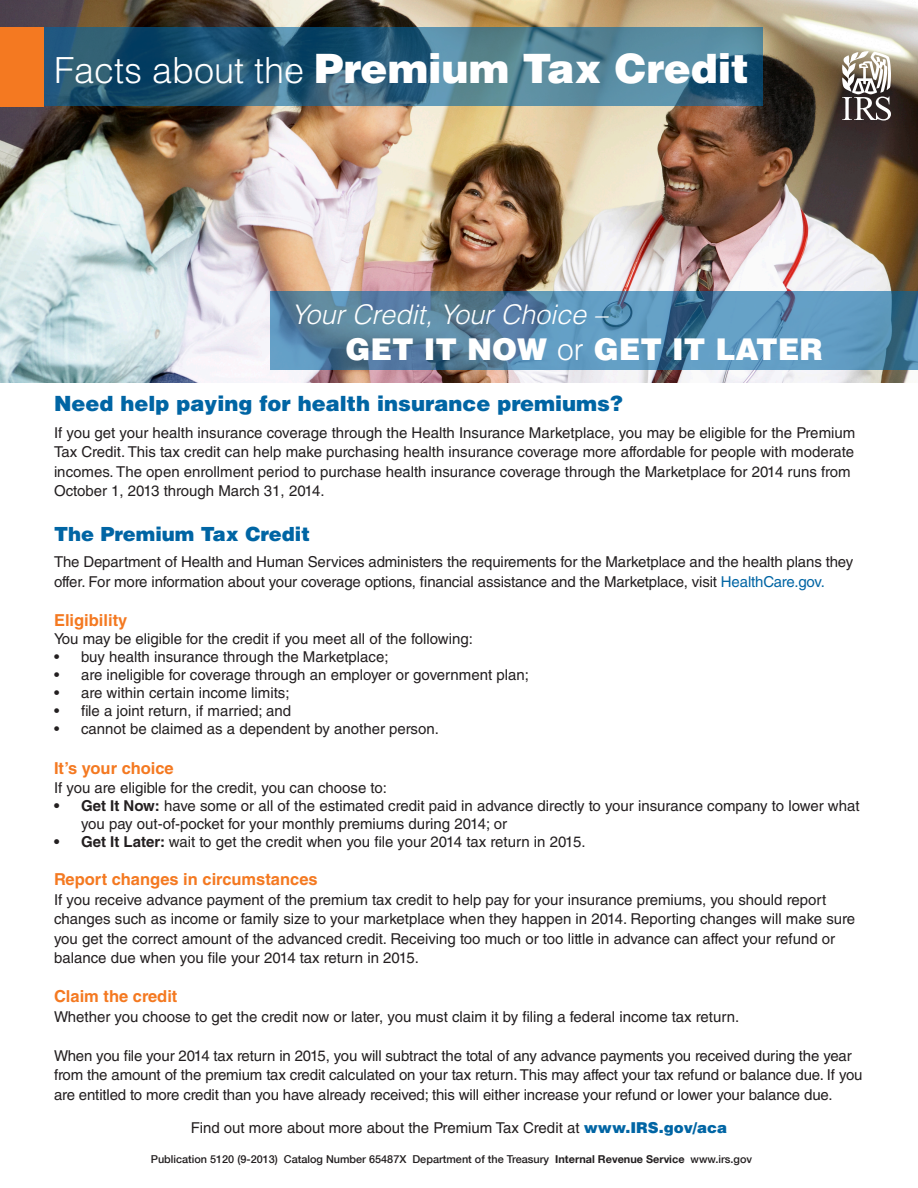
<style>
.page{position:relative;width:918px;height:1188px;background:#fff}
.page>*{position:absolute;margin:0;border:0;box-sizing:border-box;transform-origin:0 0}
.t1{font:900 40.5px "Helvetica LT Std";color:#fff}
.t2{font:900 30px "Helvetica LT Std";color:#fff}
.t3{font:italic 300 27px "Helvetica LT Std";color:#fff}
.t4{font:900 21px "Helvetica LT Std";color:#0065a4}
.t5{font:900 19.5px "Helvetica LT Std";color:#0065a4}
.before_semicolon{font:700 16.5px "Helvetica LT Std";color:#f47921}
.para{font:15px/19.5px "Helvetica LT Std";color:#231f20}
.t6{font:500 10.8px "Helvetica Neue";color:#231f20}
.s1{font-weight:300;font-size:36px}
.s2{font-weight:300}
.s3{color:#0065a4}
.s4{font-weight:700}
.s5{font-weight:900;color:#0065a4}
</style>
<div class="page">
<img style="left:0;top:0;width:918px;height:382px">
<svg style="left:842px;top:51px;width:49px;height:69px"></svg>
<svg style="left:270px;top:292px;width:648px;height:78px;background:#578aac"></svg>
<svg style="left:43px;top:27px;width:719px;height:79px;background:#366983"></svg>
<div style="left:0;top:27px;width:43px;height:80px;background:#f47921"></div>
<p class="t1" style="left:54px;top:42px;width:697px"><span class="s1">Facts about the</span> Premium Tax Credit</p>
<p class="t3" style="left:292px;top:298px;width:317px">Your Credit, Your Choice –</p>
<p class="t2" style="left:346px;top:330px;width:479px">GET IT NOW <span class="s2">or</span> GET IT LATER</p>
<p class="t4" style="left:54px;top:390px;width:570px">Need help paying for health insurance premiums?</p>
<p class="para" style="left:54px;top:423px;width:803px">If you get your health insurance coverage through the Health Insurance Marketplace, you may be eligible for the Premium Tax Credit. This tax credit can help make purchasing health insurance coverage more affordable for people with moderate incomes. The open enrollment period to purchase health insurance coverage through the Marketplace for 2014 runs from October 1, 2013 through March 31, 2014.</p>
<p class="t5" style="left:54px;top:521px;width:258px">The Premium Tax Credit</p>
<p class="para" style="left:54px;top:552px;width:801px">The Department of Health and Human Services administers the requirements for the Marketplace and the health plans they offer. For more information about your coverage options, financial assistance and the Marketplace, visit <span class="s3">HealthCare.gov.</span></p>
<p class="before_semicolon" style="left:54px;top:610px;width:75px">Eligibility</p>
<p class="para" style="left:54px;top:629px;width:420px">You may be eligible for the credit if you meet all of the following:</p>
<p class="para" style="left:54px;top:647px;width:336px">• buy health insurance through the Marketplace;</p>
<p class="para" style="left:54px;top:665px;width:476px">• are ineligible for coverage through an employer or government plan;</p>
<p class="para" style="left:54px;top:683px;width:237px">• are within certain income limits;</p>
<p class="para" style="left:54px;top:701px;width:239px">• file a joint return, if married; and</p>
<p class="para" style="left:54px;top:719px;width:386px">• cannot be claimed as a dependent by another person.</p>
<p class="before_semicolon" style="left:54px;top:758px;width:121px">It’s your choice</p>
<p class="para" style="left:54px;top:778px;width:334px">If you are eligible for the credit, you can choose to:</p>
<p class="para" style="left:81px;top:797px;width:780px;line-height:18px;text-indent:-27px"><span class="s4">• Get It Now:</span> have some or all of the estimated credit paid in advance directly to your insurance company to lower what you pay out-of-pocket for your monthly premiums during 2014; or</p>
<p class="para" style="left:54px;top:832px;width:533px"><span class="s4">• Get It Later:</span> wait to get the credit when you file your 2014 tax return in 2015.</p>
<p class="before_semicolon" style="left:54px;top:869px;width:265px">Report changes in circumstances</p>
<p class="para" style="left:54px;top:890px;width:803px">If you receive advance payment of the premium tax credit to help pay for your insurance premiums, you should report changes such as income or family size to your marketplace when they happen in 2014. Reporting changes will make sure you get the correct amount of the advanced credit. Receiving too much or too little in advance can affect your refund or balance due when you file your 2014 tax return in 2015.</p>
<p class="before_semicolon" style="left:54px;top:987px;width:125px">Claim the credit</p>
<p class="para" style="left:54px;top:1007px;width:687px">Whether you choose to get the credit now or later, you must claim it by filing a federal income tax return.</p>
<p class="para" style="left:54px;top:1046px;width:810px">When you file your 2014 tax return in 2015, you will subtract the total of any advance payments you received during the year from the amount of the premium tax credit calculated on your tax return. This may affect your tax refund or balance due. If you are entitled to more credit than you have already received; this will either increase your refund or lower your balance due.</p>
<p class="para" style="left:191px;top:1118px;width:538px">Find out more about more about the Premium Tax Credit at <span class="s5">www.IRS.gov/aca</span></p>
<p class="t6" style="left:151px;top:1153px;width:603px">Publication 5120 (9-2013) Catalog Number 65487X Department of the Treasury <span class="s4">Internal Revenue Service</span> www.irs.gov</p>
</div>
